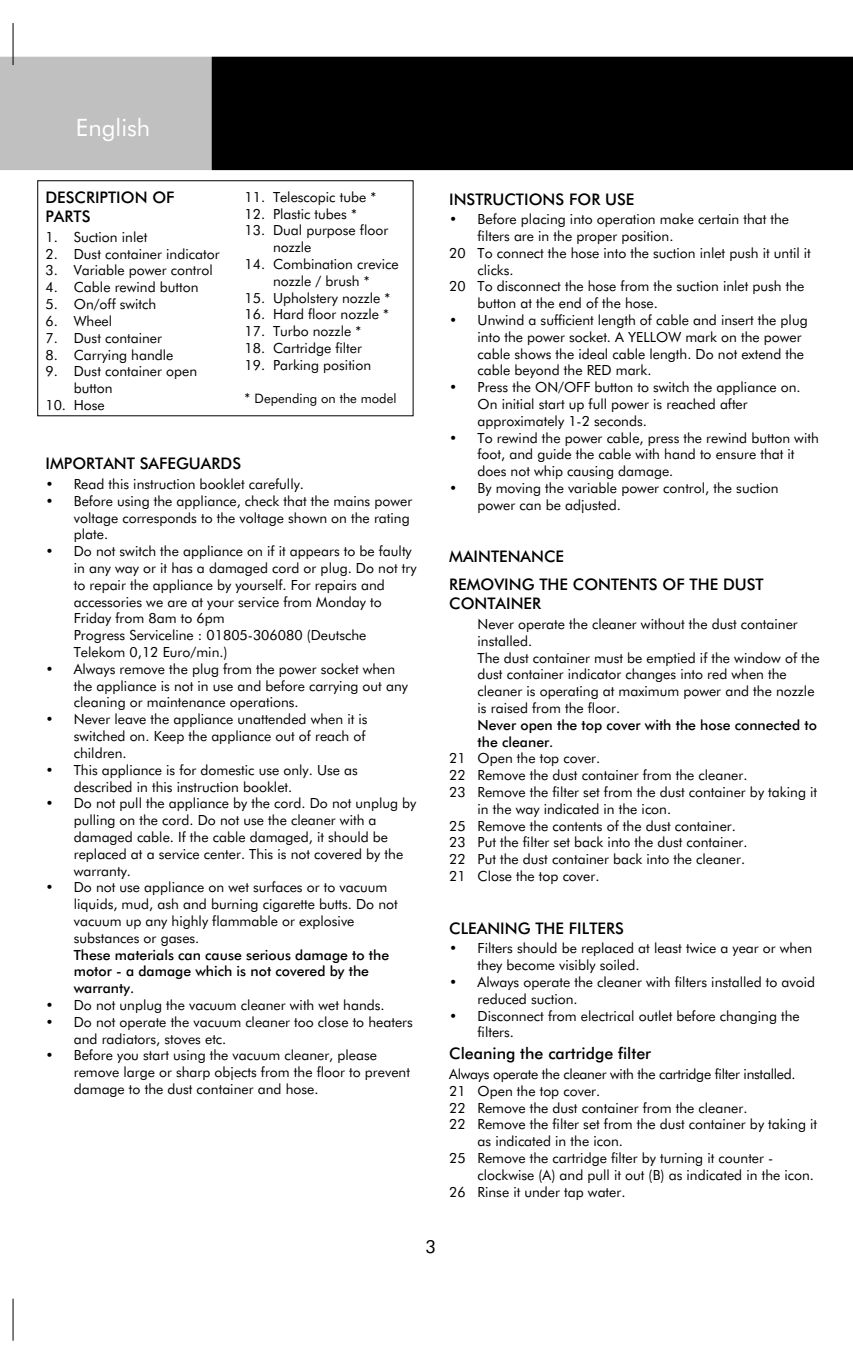
<style>
.page{position:relative;width:853px;height:1361px;background:#fff}
.page>*{position:absolute;margin:0;border:0;box-sizing:border-box;transform-origin:0 0}
.t1{font:24px "Futura Bk HU Book";color:#fff}
.t2{font:18px "Futura Bk HU Book";color:#000}
.t3{font:16px/27.8px "Futura Med HU Medium";letter-spacing:-.055em;color:#000}
.t4{font:16px "Futura Med HU Medium";letter-spacing:-.02em;color:#000}
.t5{font:16px "Futura Med HU Medium";letter-spacing:.025em;color:#000}
.t6{font:16px "Futura Med HU Medium";letter-spacing:-.085em;color:#000}
.t7{font:16px/19.2px "Futura Med HU Medium";letter-spacing:-.11em;color:#000}
.t8{font:14px/16.8px "Futura Bk HU Book";color:#000}
.t9{font:14px/16.8px "Futura Bk HU Book";letter-spacing:-.055em;color:#000}
.t10{font:14px/16.8px "Futura Med HU Medium";color:#000}
.t11{font:14px "Futura Bk HU Book";letter-spacing:-.06em;color:#000}
.t12{font:14px "Futura Bk HU Book";letter-spacing:-.035em;color:#000}
.t13{font:14px/16.8px "Futura Med HU Medium";letter-spacing:-.13em;color:#000}
.t14{font:14px "Futura Bk HU Book";letter-spacing:-.145em;color:#000}
.t15{font:13px "Futura Bk HU Book";color:#000}
.s1{font-size:14px}
</style>
<div class="page">
<div style="left:0;top:57px;width:211px;height:113px;background:#c0c0c0"></div>
<div style="left:211px;top:57px;width:641px;height:113px;background:#000"></div>
<hr style="left:13px;top:1298px;width:1px;height:42px;background:#000">
<hr style="left:13px;top:23px;width:1px;height:42px;background:#000">
<div style="left:37px;top:180px;width:376px;height:236px;border:1px solid #000"></div>
<h1 class="t1" style="left:76px;top:117px;width:68px">Englis h</h1>
<p class="t7" style="left:45px;top:189px;width:135px">D ESCRIPTIO N O F<br>PA RTS</p>
<p class="t8" style="left:45px;top:230px;width:107px">1. Suction inle t</p>
<p class="t8" style="left:45px;top:246px;width:176px">2. D us tcontaine r indicator</p>
<p class="t8" style="left:45px;top:263px;width:177px">3. Variable pow e r control</p>
<p class="t8" style="left:45px;top:280px;width:155px">4. Cable re w ind b utton</p>
<p class="t11" style="left:45px;top:298px;width:108px">5. O n/offs w itch</p>
<p class="t8" style="left:45px;top:314px;width:77px">6. W heel</p>
<p class="t8" style="left:45px;top:330px;width:119px">7. D us tcontaine r</p>
<p class="t8" style="left:45px;top:347px;width:131px">8. Carrying h andle</p>
<p class="t8" style="left:45px;top:364px;width:153px">9 . D us tcontaine r ope n</p>
<p class="t8" style="left:74px;top:381px;width:40px">b utton</p>
<p class="t8" style="left:45px;top:398px;width:58px">10. H ose</p>
<p class="t8" style="left:244px;top:190px;width:139px">11. Te le s copic tub e *</p>
<p class="t14" style="left:244px;top:208px;width:119px">12. Plas tic tub e s *</p>
<p class="t8" style="left:273px;top:223px;width:117px;text-indent:-28px">13. D ualpurpos e floor nozzle</p>
<p class="t8" style="left:244px;top:257px;width:152px;text-align:center">14. Com b ination cre vice nozzle /brush *</p>
<p class="t12" style="left:244px;top:292px;width:153px">15. Uph ols te ry nozzle *</p>
<p class="t12" style="left:244px;top:309px;width:152px">16. H ard floor nozzle *</p>
<p class="t12" style="left:244px;top:325px;width:124px">17. Turbo nozzle *</p>
<p class="t8" style="left:244px;top:341px;width:128px">18. Cartridge filte r<br>19 . Park ing pos ition</p>
<p class="t15" style="left:244px;top:393px;width:161px"><span class="s1">*</span>D e pe nding on th e m ode l</p>
<p class="t5" style="left:45px;top:456px;width:196px">IMPO RTANTSAFEGUARD S</p>
<p class="t8" style="left:45px;top:477px;width:262px">• Re ad th is ins truction book le tcare fully.</p>
<p class="t8" style="left:74px;top:494px;width:340px;text-indent:-28px">• Be fore us ing th e appliance , ch e ck th atth e m ains pow e r voltage corre s ponds to th e voltage s h ow n on th e rating plate .</p>
<p class="t8" style="left:74px;top:544px;width:344px;text-indent:-28px">• D o nots w itch th e appliance on ifitappe ars to b e faulty in any w ay or ith as a dam age d cord or plug. D o nottry to re pair th e appliance b y yours e lf. For re pairs and<br>acce s s orie s w e are atyour s e rvice from Monday to Friday from 8am to 6pm<br>Progre s s Se rvice line : 01805-306080 (D e uts ch e<br>Te le k om 0,12 Euro/m in.)</p>
<p class="t8" style="left:74px;top:662px;width:335px;text-indent:-28px">• Always rem ove th e plug from th e powersocketwh en<br>th e appliance is notin us e and b e fore carrying outany cle aning or m ainte nance ope rations .</p>
<p class="t8" style="left:74px;top:712px;width:297px;text-indent:-28px">• Ne ve r le ave th e appliance unatte nde d w h e n itis s w itch e d on. K e e p th e appliance outofre ach of ch ildre n.</p>
<p class="t8" style="left:74px;top:762px;width:283px;text-indent:-28px">• Th is appliance is for dom e s tic us e only. Us e as de s crib e d in th is ins truction book le t.</p>
<p class="t8" style="left:74px;top:796px;width:344px;text-indent:-28px">• D o notpullth e appliance b y th e cord. D o notunplug b y pulling on th e cord. D o notus e th e cle ane r w ith a<br>dam age d cable . Ifth e cable dam age d, itsh ould be<br>re place d ata s e rvice ce nte r. Th is is notcove re d b y th e<br>w arranty.</p>
<p class="t8" style="left:74px;top:880px;width:329px;text-indent:-28px">• D o notus e appliance on w e ts urface s or to vacuum<br>liq uids, m ud, ash and burning cigare tte butts. D o not vacuum up any h igh ly flam m able or e xplos ive substances or gases.</p>
<p class="t10" style="left:74px;top:947px;width:313px">Th e se m ate rials can cause se rious dam age to th e m otor - a dam age w h ich is notcove re d by th e<br>w arranty.</p>
<p class="t8" style="left:45px;top:998px;width:342px">• D o notunplug th e vacuum cle ane r w ith w e th ands.</p>
<p class="t8" style="left:74px;top:1014px;width:338px;text-indent:-28px">• D o notope rate th e vacuum cle ane r too clos e to h e ate rs and radiators, s tove s e tc.</p>
<p class="t8" style="left:74px;top:1048px;width:341px;text-indent:-28px">• Be fore you s tartus ing th e vacuum cle ane r, ple as e<br>re m ove large or s h arp obje cts from th e floor to pre ve nt dam age to th e dus tcontaine r and h os e .</p>
<p class="t3" style="left:449px;top:186px;width:186px">INSTRUCTIO NS FO R USE</p>
<p class="t8" style="left:449px;top:212px;width:338px">• Be fore placing into ope ration m ak e ce rtain th atth e</p>
<p class="t8" style="left:477px;top:229px;width:199px">filte rs are in th e prope r pos ition.</p>
<p class="t8" style="left:449px;top:246px;width:367px">20 To conne ctth e h os e into th e s uction inle tpus h ituntilit</p>
<p class="t8" style="left:477px;top:262px;width:39px">click s .</p>
<p class="t8" style="left:449px;top:279px;width:353px">20 To dis conne ctth e h os e from th e s uction inle tpus h th e</p>
<p class="t8" style="left:477px;top:296px;width:183px">button atth e e nd ofth e h ose .</p>
<p class="t8" style="left:477px;top:313px;width:331px;text-indent:-28px">• Unw ind a s ufficie ntle ngth ofcable and ins e rtth e plug into th e powersocket.A YELLO W m ark on th e power cable s h ow s th e ide alcable le ngth . D o note xte nd th e cable be yond th e RED m ark .</p>
<p class="t8" style="left:477px;top:380px;width:326px;text-indent:-28px">• Pre s s th e O N/O FFb utton to s w itch th e appliance on.<br>O n initials tartup fullpow e r is re ach e d afte r approxim ate ly 1-2 s e conds .</p>
<p class="t8" style="left:477px;top:430px;width:339px;text-indent:-28px">• To rew ind th e pow er cable,press th e rew ind button w ith foot, and guide th e cable w ith h and to e ns ure th atit doe s notw h ip caus ing dam age .</p>
<p class="t8" style="left:477px;top:481px;width:303px;text-indent:-28px">• By m oving th e variable pow e r control, th e s uction pow e r can be adjuste d.</p>
<p class="t3" style="left:449px;top:544px;width:320px">MAINTENANCE<br>REMO VING TH E CO NTENTS O FTH E D UST</p>
<p class="t3" style="left:449px;top:591px;width:93px">CO NTAINER</p>
<p class="t8" style="left:477px;top:617px;width:340px">Ne ve r ope rate th e cle ane r w ith outth e dus tcontaine r ins talle d.<br>Th e dus tcontaine r m us tbe e m ptie d ifth e w indow ofth e dus tcontaine r indicator ch ange s into re d w h e n th e<br>cle ane r is ope rating atm axim um pow e r and th e nozzle is rais e d from th e floor.</p>
<p class="t13" style="left:477px;top:717px;width:340px">Ne ve r ope n th e top cove r w ith th e h ose conne cte d to th e cle ane r.</p>
<p class="t11" style="left:449px;top:753px;width:154px">21 O pe n th e top cove r.</p>
<p class="t8" style="left:449px;top:768px;width:301px">22 Re m ove th e dus tcontaine r from th e cle ane r.</p>
<p class="t8" style="left:449px;top:785px;width:373px">23 Re m ove th e filte r s e tfrom th e dus tcontaine r b y tak ing it</p>
<p class="t8" style="left:477px;top:801px;width:197px">in th e w ay indicate d in th e icon.</p>
<p class="t8" style="left:449px;top:818px;width:290px">25 Re m ove th e conte nts ofth e dus tcontaine r.</p>
<p class="t8" style="left:449px;top:835px;width:301px">23 Putth e filte r s e tback into th e dus tcontaine r.</p>
<p class="t8" style="left:449px;top:852px;width:299px">22 Putth e dus tcontaine r back into th e cle ane r.</p>
<p class="t11" style="left:449px;top:870px;width:153px">21 Clos e th e top cove r.</p>
<p class="t6" style="left:449px;top:920px;width:175px">CLEANING TH E FILTERS</p>
<p class="t8" style="left:477px;top:941px;width:336px;text-indent:-28px">• Filte rs sh ould be re place d atle asttw ice a ye ar or w h e n th ey becom e visibly soiled.</p>
<p class="t8" style="left:477px;top:974px;width:338px;text-indent:-28px">• Alw ays ope rate th e cle ane r w ith filte rs ins talle d to avoid re duce d s uction.</p>
<p class="t9" style="left:477px;top:1008px;width:320px;text-indent:-28px">• D is conne ctfrom e le ctricaloutle tb e fore ch anging th e filte rs .</p>
<p class="t4" style="left:449px;top:1046px;width:204px">Cle aning th e cartridge filte r</p>
<p class="t9" style="left:449px;top:1067px;width:349px">Alw ays ope rate th e cle ane r w ith th e cartridge filte r installe d.</p>
<p class="t11" style="left:449px;top:1085px;width:154px">21 O pe n th e top cove r.</p>
<p class="t8" style="left:449px;top:1100px;width:301px">22 Re m ove th e dus tcontaine r from th e cle ane r.</p>
<p class="t8" style="left:449px;top:1117px;width:373px">22 Re m ove th e filte r s e tfrom th e dus tcontaine r b y tak ing it</p>
<p class="t8" style="left:477px;top:1134px;width:148px">as indicate d in th e icon.</p>
<p class="t8" style="left:449px;top:1151px;width:324px">25 Re m ove th e cartridge filte r b y turning itcounte r -</p>
<p class="t8" style="left:477px;top:1167px;width:339px">clock w is e (A) and pullitout(B) as indicate d in th e icon.</p>
<p class="t8" style="left:449px;top:1184px;width:179px">26 Rins e itunde r tap w ate r.</p>
<p class="t2" style="left:425px;top:1239px;width:12px">3</p>
</div>
